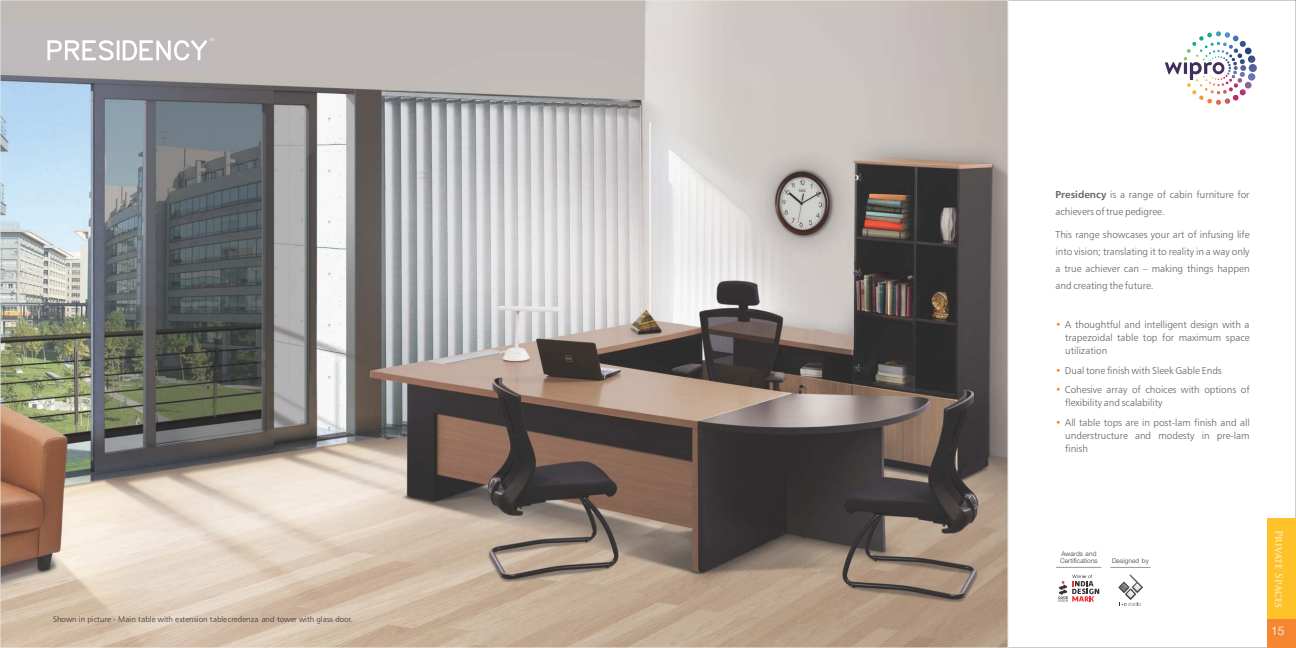
<style>
.page{position:relative;width:1296px;height:648px;background:#fff}
.page>*{position:absolute;margin:0;border:0;box-sizing:border-box;transform-origin:0 0}
.t1{font:300 12px "Helvetica Neue";color:#fff}
.t2{font:10px/16.8px "Humanist 777 BT Light B";color:#616161}
.t3{font:9.7px "Trajan Pro";letter-spacing:.02em;color:#fff}
.t4{font:8px "Humanist 777 BT Light B";color:#383336}
.t5{font:300 6.5px/7.7px "Helvetica Neue LT";letter-spacing:.015em;color:#383336}
.s1{font-family:"Humanist 777 BT Bold B"}
.s2{font-family:"Humanist 777 BT Bold B";color:#f58733}
</style>
<div class="page">
<img style="left:2px;top:2px;width:1004px;height:644px">
<img style="left:1118px;top:575px;width:25px;height:25px">
<svg style="left:1121px;top:603px;width:20px;height:3px"></svg>
<svg style="left:1110px;top:567px;width:41px;height:1px"></svg>
<svg style="left:1058px;top:575px;width:41px;height:27px"></svg>
<svg style="left:1056px;top:567px;width:46px;height:1px"></svg>
<svg style="left:0;top:25px;width:1008px;height:48px;background:#c4bebc"></svg>
<svg style="left:47px;top:38px;width:167px;height:23px"></svg>
<div style="left:1268px;top:518px;width:28px;height:130px;background:#ffc22b"></div>
<div style="left:1268px;top:620px;width:28px;height:28px;background:#f58733"></div>
<svg style="left:1165px;top:62px;width:59px;height:13px"></svg>
<img style="left:1187px;top:75px;width:59px;height:30px">
<p class="t4" style="left:53px;top:616px;width:301px">Shown in picture - Main table with extension table credenza and tower with glass door.</p>
<p class="t2" style="left:1056px;top:187px;width:196px"><span class="s1">Presidency</span> is a range of cabin furniture for achievers of true pedigree.</p>
<p class="t2" style="left:1056px;top:227px;width:196px;text-align:justify">This range showcases your art of infusing life into vision; translating it to reality in a way only a true achiever can – making things happen and creating the future.</p>
<p class="t2" style="left:1056px;top:317px;width:196px"><span class="s2">•</span> A thoughtful and intelligent design with a</p>
<p class="t2" style="left:1056px;top:363px;width:168px"><span class="s2">•</span> Dual tone finish with Sleek Gable Ends</p>
<p class="t2" style="left:1056px;top:382px;width:196px"><span class="s2">•</span> Cohesive array of choices with options of</p>
<p class="t2" style="left:1056px;top:415px;width:196px"><span class="s2">•</span> All table tops are in post-lam finish and all</p>
<p class="t2" style="left:1065px;top:332px;width:186px;line-height:13.2px">trapezoidal table top for maximum space utilization</p>
<p class="t2" style="left:1065px;top:395px;width:99px">flexibility and scalability</p>
<p class="t2" style="left:1065px;top:430px;width:186px;line-height:13.2px">understructure and modesty in pre-lam finish</p>
<p class="t5" style="left:1060px;top:550px;width:39px">Awards and<br>Certifications</p>
<p class="t5" style="left:1112px;top:558px;width:38px">Designed by</p>
<p class="t3" style="left:1283px;top:530px;width:80px;rotate:90deg">Private Spaces</p>
<p class="t1" style="left:1271px;top:626px;width:15px">15</p>
</div>
